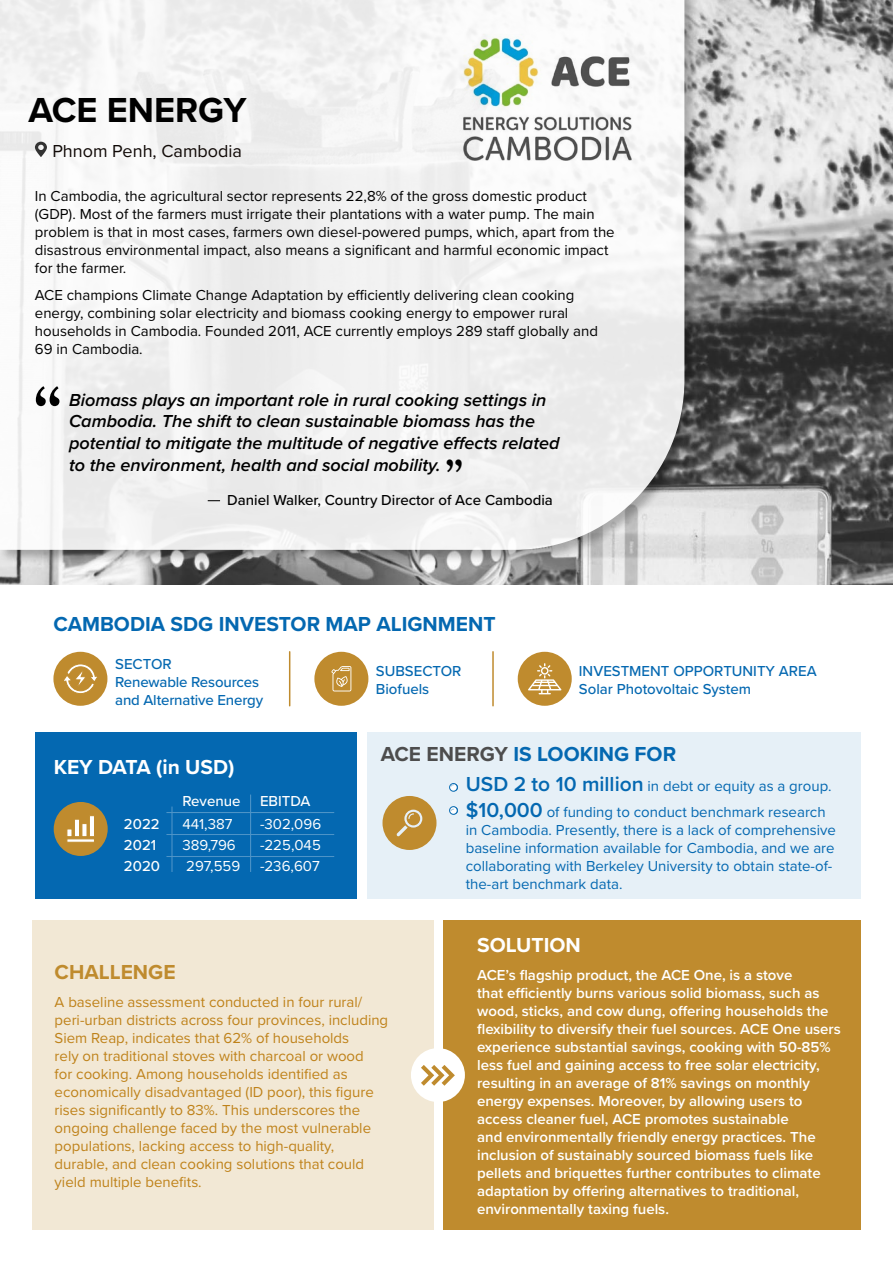
<style>
.page{position:relative;width:893px;height:1263px;background:#fff}
.page>*{position:absolute;margin:0;border:0;box-sizing:border-box;transform-origin:0 0}
.t1{font:71.55px "Libre Caslon Text";color:#000}
.t2{font:45.3px "Libre Caslon Text";color:#000}
.t3{font:700 36px "Proxima Nova";color:#000}
.t4{font:700 21px "Proxima Nova";color:#0468b1}
.t5{font:700 21px "Proxima Nova";color:#fff}
.t6{font:700 21px "Proxima Nova";color:#bf8b2e}
.t7{font:italic 600 18px/21.6px "Proxima Nova";color:#000}
.t8{font:18px "Proxima Nova";color:#100906}
.t9{font:600 15px/18px "Proxima Nova";color:#fff}
.t10{font:15px/18px "Proxima Nova";color:#000}
.t11{font:15px/18px "Proxima Nova";color:#bf821a}
.t12{font:15px/18px "Proxima Nova";color:#0468b1}
.t13{font:500 15px/18px "Proxima Nova";color:#0468b1}
.t14{font:15px "Proxima Nova";color:#fff}
.t15{font:500 15px "Proxima Nova";color:#000}
.t16{font:500 15px "Proxima Nova";color:#fff}
.s1{color:#4d4d4d}
.s2{font-weight:600;font-size:21px}
</style>
<div class="page">
<img style="left:0;top:0;width:893px;height:585px">
<div style="left:367px;top:732px;width:493px;height:167px;background:#e6f0f7"></div>
<div style="left:35px;top:732px;width:322px;height:167px;background:#0468b1"></div>
<hr style="left:166px;top:812px;width:168px;height:1px;background:#4f95c8">
<hr style="left:166px;top:834px;width:168px;height:1px;background:#4f95c8">
<hr style="left:166px;top:856px;width:168px;height:1px;background:#4f95c8">
<hr style="left:171px;top:806px;width:2px;height:66px;background:#4f95c8">
<hr style="left:250px;top:794px;width:1px;height:78px;background:#4f95c8">
<div style="left:54px;top:802px;width:54px;height:54px;background:#bf8b2e;border-radius:50%"></div>
<div style="left:67px;top:829px;width:5px;height:8px;background:#fff"></div>
<div style="left:67px;top:829px;width:5px;height:8px;border:1px solid #bf8b2e"></div>
<div style="left:74px;top:819px;width:6px;height:18px;background:#fff"></div>
<div style="left:74px;top:819px;width:6px;height:18px;border:1px solid #bf8b2e"></div>
<div style="left:82px;top:823px;width:5px;height:14px;background:#fff"></div>
<div style="left:82px;top:823px;width:5px;height:14px;border:1px solid #bf8b2e"></div>
<div style="left:89px;top:816px;width:5px;height:21px;background:#fff"></div>
<div style="left:89px;top:815px;width:6px;height:22px;border:1px solid #bf8b2e"></div>
<div style="left:67px;top:839px;width:28px;height:3px;border:1px solid #bf8b2e"></div>
<div style="left:382px;top:796px;width:54px;height:54px;background:#bf8b2e;border-radius:50%"></div>
<svg style="left:396px;top:810px;width:26px;height:26px"></svg>
<svg style="left:450px;top:783px;width:7px;height:8px"></svg>
<div style="left:449px;top:783px;width:8px;height:8px;border:1px solid #0468b1;border-radius:50%"></div>
<div style="left:450px;top:807px;width:8px;height:7px;background:#1773b7;border-radius:50%"></div>
<svg style="left:450px;top:807px;width:7px;height:7px"></svg>
<div style="left:449px;top:806px;width:8px;height:8px;border:1px solid #0468b1;border-radius:50%"></div>
<div style="left:32px;top:920px;width:402px;height:310px;background:#f2e8d5"></div>
<div style="left:443px;top:921px;width:418px;height:309px;background:#bf8b2e"></div>
<div style="left:411px;top:1048px;width:54px;height:54px;background:#fff;border-radius:50%"></div>
<svg style="left:421px;top:1065px;width:34px;height:21px"></svg>
<div style="left:0;top:0;width:699px;height:564px;background:#000;opacity:.3"></div>
<svg style="left:0;top:0;width:684px;height:550px;fill:#f1f1f1"></svg>
<img style="left:429px;top:34px;width:238px;height:127px">
<svg style="left:35px;top:142px;width:12px;height:15px"></svg>
<svg style="left:208px;top:500px;width:12px;height:1px"></svg>
<hr style="left:289px;top:652px;width:1px;height:54px;background:#bf8b2e">
<hr style="left:492px;top:652px;width:2px;height:54px;background:#bf8b2e">
<div style="left:53px;top:652px;width:54px;height:54px;background:#bf8b2e;border-radius:50%"></div>
<div style="left:314px;top:652px;width:54px;height:54px;background:#bf8b2e;border-radius:50%"></div>
<svg style="left:331px;top:666px;width:20px;height:25px"></svg>
<svg style="left:64px;top:664px;width:33px;height:30px"></svg>
<div style="left:518px;top:652px;width:54px;height:54px;background:#bf8b2e;border-radius:50%"></div>
<svg style="left:528px;top:663px;width:33px;height:31px"></svg>
<h3 class="t3" style="left:28px;top:83px;width:220px">ACE ENERGY</h3>
<p class="t8" style="left:52px;top:138px;width:191px">Phnom Penh, Cambodia</p>
<p class="t10" style="left:35px;top:186px;width:581px">In Cambodia, the agricultural sector represents 22,8% of the gross domestic product (GDP). Most of the farmers must irrigate their plantations with a water pump. The main problem is that in most cases, farmers own diesel-powered pumps, which, apart from the disastrous environmental impact, also means a significant and harmful economic impact for the farmer.</p>
<p class="t10" style="left:35px;top:285px;width:565px">ACE champions Climate Change Adaptation by efficiently delivering clean cooking energy, combining solar electricity and biomass cooking energy to empower rural households in Cambodia. Founded 2011, ACE currently employs 289 staff globally and 69 in Cambodia.</p>
<h1 class="t1" style="left:32px;top:376px;width:33px">“</h1>
<p class="t7" style="left:69px;top:388px;width:492px">Biomass plays an important role in rural cooking settings in Cambodia. The shift to clean sustainable biomass has the potential to mitigate the multitude of negative effects related to the environment, health and social mobility.</p>
<p class="t15" style="left:227px;top:489px;width:327px">Daniel Walker, Country Director of Ace Cambodia</p>
<h2 class="t2" style="left:464px;top:477px;width:21px;rotate:-180deg">“</h2>
<h3 class="t4" style="left:53px;top:608px;width:444px">CAMBODIA SDG INVESTOR MAP ALIGNMENT</h3>
<p class="t13" style="left:115px;top:654px;width:150px">SECTOR<br>Renewable Resources and Alternative Energy</p>
<p class="t13" style="left:376px;top:661px;width:87px">SUBSECTOR<br>Biofuels</p>
<p class="t13" style="left:579px;top:661px;width:239px">INVESTMENT OPPORTUNITY AREA<br>Solar Photovoltaic System</p>
<h3 class="t5" style="left:54px;top:751px;width:182px">KEY DATA (in USD)</h3>
<p class="t16" style="left:182px;top:790px;width:60px">Revenue</p>
<p class="t16" style="left:260px;top:790px;width:52px">EBITDA</p>
<p class="t16" style="left:124px;top:813px;width:37px">2022</p>
<p class="t14" style="left:182px;top:813px;width:52px">441,387</p>
<p class="t14" style="left:260px;top:813px;width:63px">-302,096</p>
<p class="t16" style="left:124px;top:834px;width:34px">2021</p>
<p class="t14" style="left:182px;top:834px;width:55px">389,796</p>
<p class="t14" style="left:260px;top:834px;width:62px">-225,045</p>
<p class="t16" style="left:124px;top:855px;width:38px">2020</p>
<p class="t14" style="left:186px;top:855px;width:55px">297,559</p>
<p class="t14" style="left:260px;top:855px;width:61px">-236,607</p>
<h3 class="t4" style="left:381px;top:738px;width:297px"><span class="s1">ACE ENERGY</span> IS LOOKING FOR</h3>
<p class="t12" style="left:466px;top:772px;width:367px;line-height:26.4px"><span class="s2">USD 2 to 10 million</span> in debt or equity as a group. <span class="s2">$10,000</span> of funding to conduct benchmark research</p>
<p class="t12" style="left:466px;top:820px;width:372px">in Cambodia. Presently, there is a lack of comprehensive baseline information available for Cambodia, and we are collaborating with Berkeley University to obtain state-of&shy;the-art benchmark data.</p>
<h3 class="t6" style="left:55px;top:957px;width:123px">CHALLENGE</h3>
<p class="t11" style="left:55px;top:993px;width:335px">A baseline assessment conducted in four rural/ peri-urban districts across four provinces, including Siem Reap, indicates that 62% of households<br>rely on traditional stoves with charcoal or wood<br>for cooking. Among households identified as economically disadvantaged (ID poor), this figure rises significantly to 83%. This underscores the ongoing challenge faced by the most vulnerable populations, lacking access to high-quality, durable, and clean cooking solutions that could yield multiple benefits.</p>
<h3 class="t5" style="left:477px;top:929px;width:105px">SOLUTION</h3>
<p class="t9" style="left:477px;top:965px;width:365px">ACE’s flagship product, the ACE One, is a stove<br>that efficiently burns various solid biomass, such as wood, sticks, and cow dung, offering households the flexibility to diversify their fuel sources. ACE One users experience substantial savings, cooking with 50-85% less fuel and gaining access to free solar electricity, resulting in an average of 81% savings on monthly energy expenses. Moreover, by allowing users to access cleaner fuel, ACE promotes sustainable<br>and environmentally friendly energy practices. The inclusion of sustainably sourced biomass fuels like pellets and briquettes further contributes to climate adaptation by offering alternatives to traditional, environmentally taxing fuels.</p>
</div>
